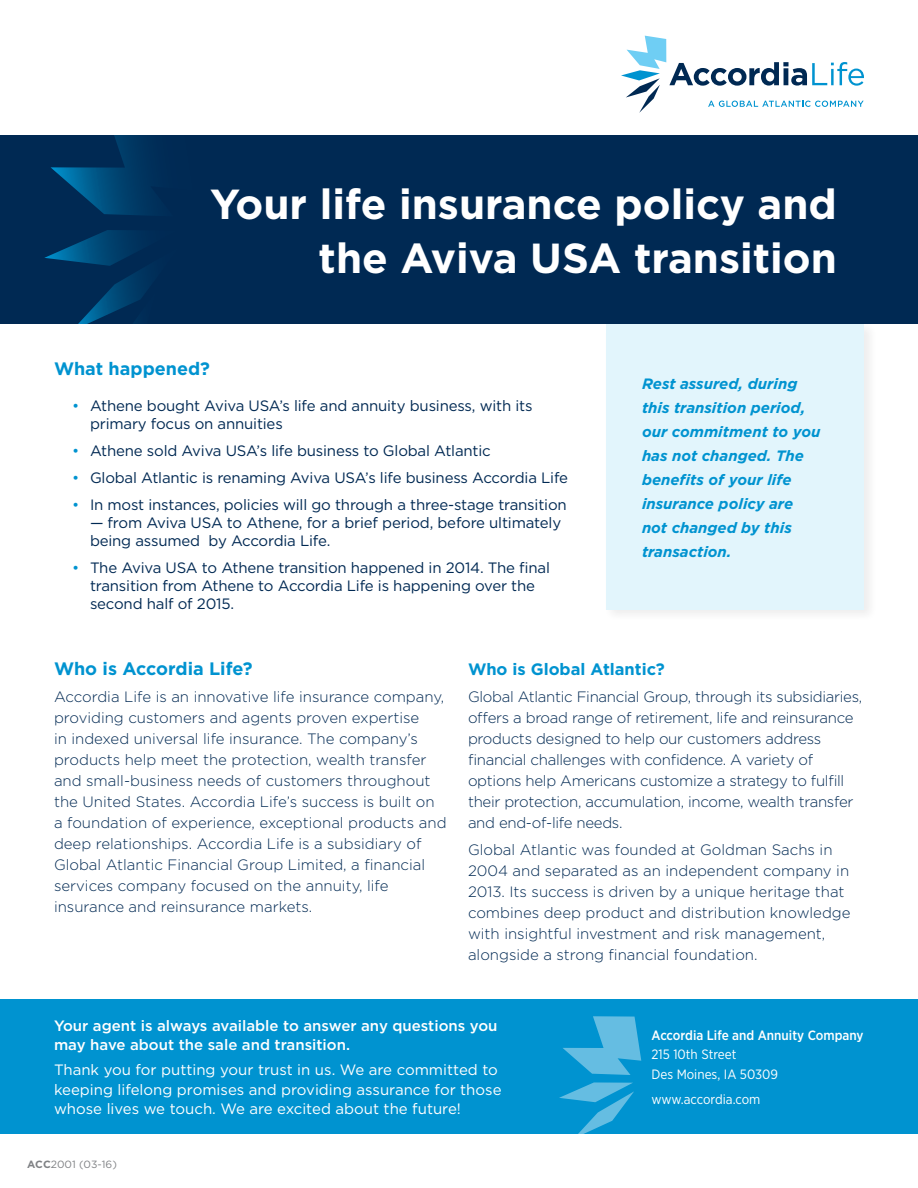
<style>
.page{position:relative;width:918px;height:1188px;background:#fff}
.page>*{position:absolute;margin:0;border:0;box-sizing:border-box;transform-origin:0 0}
.t1{font:700 42px/54px "Gotham";color:#fff;text-align:right}
.t2{font:700 18px "Gotham";color:#0093d0}
.t3{font:700 16.5px "Gotham";color:#0093d0}
.t4{font:300 15px/21px "Gotham";color:#002953}
.t5{font:15px/18px "Gotham";letter-spacing:-.01em;color:#002953}
.t6{font:300 15px/21px "Gotham";letter-spacing:-.02em;color:#002953}
.t7{font:15px/19.5px "Gotham";color:#fff}
.t8{font:italic 700 15px/24px "Gotham";color:#0093d0}
.t9{font:500 15px/19.5px "Gotham";color:#fff}
.t10{font:13.5px/19.5px "Gotham Narrow";color:#fff}
.t11{font:500 13.5px "Gotham Narrow";color:#fff}
.t12{font:10.5px "Gotham";color:#808285}
.s1{color:#0093d0}
.s2{font-weight:700}
</style>
<div class="page">
<div style="left:603px;top:321px;width:274px;height:301px;background:#f8f7f8"></div>
<div style="left:606px;top:324px;width:258px;height:285px;background:#e2f5fc"></div>
<div style="left:0;top:999px;width:918px;height:135px;background:#0093d0"></div>
<div style="left:0;top:135px;width:918px;height:189px;background:#002953"></div>
<svg style="left:44px;top:230px;width:104px;height:94px"></svg>
<svg style="left:51px;top:135px;width:101px;height:80px"></svg>
<svg style="left:559px;top:1082px;width:75px;height:52px"></svg>
<svg style="left:563px;top:1016px;width:78px;height:59px"></svg>
<svg style="left:621px;top:36px;width:243px;height:77px"></svg>
<h1 class="t1" style="left:210px;top:177px;width:628px">Your life insurance policy and the Aviva USA transition</h1>
<p class="t2" style="left:54px;top:357px;width:158px">What happened?</p>
<p class="t5" style="left:90px;top:396px;width:444px;text-indent:-18px"><span class="s1">•</span> Athene bought Aviva USA’s life and annuity business, with its primary focus on annuities</p>
<p class="t5" style="left:72px;top:441px;width:420px"><span class="s1">•</span> Athene sold Aviva USA’s life business to Global Atlantic</p>
<p class="t5" style="left:72px;top:468px;width:498px"><span class="s1">•</span> Global Atlantic is renaming Aviva USA’s life business Accordia Life</p>
<p class="t5" style="left:72px;top:495px;width:496px"><span class="s1">•</span> In most instances, policies will go through a three-stage transition</p>
<p class="t5" style="left:90px;top:513px;width:473px">— from Aviva USA to Athene, for a brief period, before ultimately being assumed by Accordia Life.</p>
<p class="t5" style="left:90px;top:558px;width:462px;text-indent:-18px"><span class="s1">•</span> The Aviva USA to Athene transition happened in 2014. The final transition from Athene to Accordia Life is happening over the second half of 2015.</p>
<p class="t8" style="left:642px;top:371px;width:180px">Rest assured, during this transition period, our commitment to you has not changed. The benefits of your life insurance policy are not changed by this transaction.</p>
<p class="t2" style="left:54px;top:657px;width:200px">Who is Accordia Life?</p>
<p class="t4" style="left:54px;top:686px;width:394px">Accordia Life is an innovative life insurance company, providing customers and agents proven expertise<br>in indexed universal life insurance. The company’s products help meet the protection, wealth transfer and small-business needs of customers throughout the United States. Accordia Life’s success is built on a foundation of experience, exceptional products and deep relationships. Accordia Life is a subsidiary of Global Atlantic Financial Group Limited, a financial services company focused on the annuity, life insurance and reinsurance markets.</p>
<p class="t3" style="left:468px;top:658px;width:198px">Who is Global Atlantic?</p>
<p class="t6" style="left:468px;top:686px;width:396px">Global Atlantic Financial Group, through its subsidiaries, offers a broad range of retirement, life and reinsurance products designed to help our customers address financial challenges with confidence. A variety of options help Americans customize a strategy to fulfill their protection, accumulation, income, wealth transfer and end-of-life needs.</p>
<p class="t4" style="left:468px;top:839px;width:384px">Global Atlantic was founded at Goldman Sachs in 2004 and separated as an independent company in 2013. Its success is driven by a unique heritage that combines deep product and distribution knowledge with insightful investment and risk management, alongside a strong financial foundation.</p>
<p class="t9" style="left:54px;top:1016px;width:445px">Your agent is always available to answer any questions you may have about the sale and transition.</p>
<p class="t7" style="left:54px;top:1060px;width:449px">Thank you for putting your trust in us. We are committed to keeping lifelong promises and providing assurance for those whose lives we touch. We are excited about the future!</p>
<p class="t12" style="left:27px;top:1158px;width:91px"><span class="s2">ACC</span>2001 (03-16)</p>
<p class="t11" style="left:651px;top:1027px;width:214px">Accordia Life and Annuity Company</p>
<p class="t10" style="left:651px;top:1045px;width:128px">215 10th Street<br>Des Moines, IA 50309</p>
<p class="t10" style="left:651px;top:1089px;width:111px">www.accordia.com</p>
</div>
